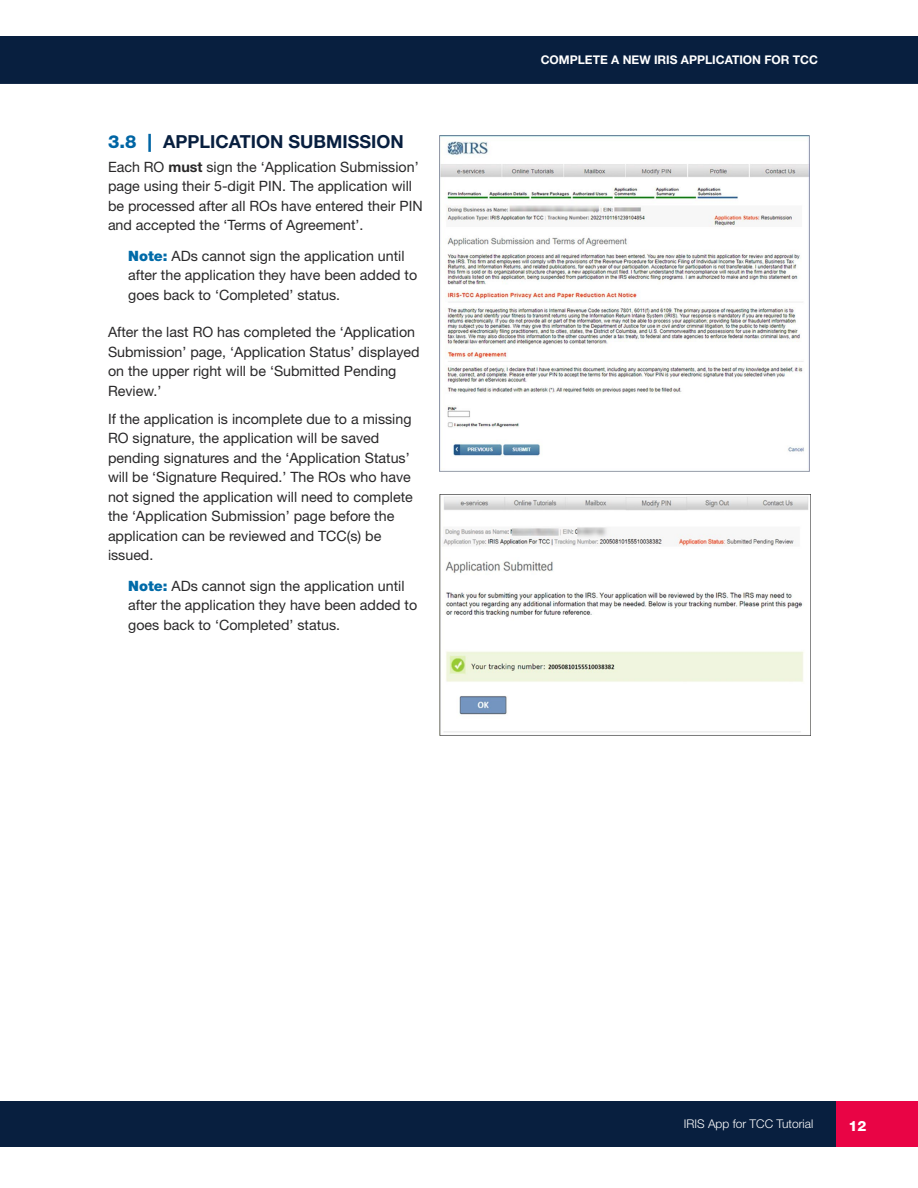
<style>
.page{position:relative;width:918px;height:1188px;background:#fff}
.page>*{position:absolute;margin:0;border:0;box-sizing:border-box;transform-origin:0 0}
.t1{font:700 18px "Helvetica Neue LT Std";color:#081f3f}
.t2{font:14.25px/19.5px "Helvetica Neue LT Std";color:#292829}
.t3{font:800 14.25px "Helvetica Neue LT Std";color:#fff}
.t4{font:700 12px "Helvetica Neue LT Std";color:#fff}
.t5{font:300 12px "Helvetica Neue LT Std";color:#fff}
.s1{font-weight:800;color:#0065a4}
.s2{font-weight:700}
.s3{font-weight:900;color:#006aa8}
</style>
<div class="page">
<div style="left:0;top:37px;width:918px;height:45px;background:#081f3f"></div>
<div style="left:0;top:1101px;width:864px;height:46px;background:#081f3f"></div>
<div style="left:0;top:76px;width:918px;height:8px;background:#081f3f"></div>
<div style="left:836px;top:1101px;width:82px;height:46px;background:#e90445"></div>
<img style="left:440px;top:135px;width:370px;height:337px">
<img style="left:439px;top:495px;width:372px;height:241px">
<p class="t1" style="left:108px;top:130px;width:297px"><span class="s1">3.8 |</span> APPLICATION SUBMISSION</p>
<p class="t2" style="left:108px;top:157px;width:316px">Each RO <span class="s2">MUST</span> sign the ‘Application Submission’ page using their 5-digit PIN. The application will be processed after all ROs have entered their PIN and accepted the ‘Terms of Agreement’.</p>
<p class="t2" style="left:128px;top:246px;width:291px"><span class="s3">Note:</span> ADs cannot sign the application until after the application they have been added to goes back to ‘Completed’ status.</p>
<p class="t2" style="left:108px;top:322px;width:313px">After the last RO has completed the ‘Application Submission’ page, ‘Application Status’ displayed on the upper right will be ‘Submitted Pending Review.’</p>
<p class="t2" style="left:108px;top:409px;width:306px">If the application is incomplete due to a missing RO signature, the application will be saved pending signatures and the ‘Application Status’ will be ‘Signature Required.’ The ROs who have not signed the application will need to complete the ‘Application Submission’ page before the application can be reviewed and TCC(s) be issued.</p>
<p class="t2" style="left:128px;top:576px;width:291px"><span class="s3">Note:</span> ADs cannot sign the application until after the application they have been added to goes back to ‘Completed’ status.</p>
<p class="t4" style="left:541px;top:52px;width:19px">COMPLETE</p>
<p class="t4" style="left:611px;top:52px;width:87px">A NEW IRIS APPLICATION</p>
<p class="t4" style="left:764px;top:52px;width:9px">FOR</p>
<p class="t4" style="left:793px;top:52px;width:27px">TCC</p>
<p class="t5" style="left:684px;top:1116px;width:131px">IRIS App for TCC Tutorial</p>
<p class="t3" style="left:849px;top:1118px;width:19px">12</p>
</div>
